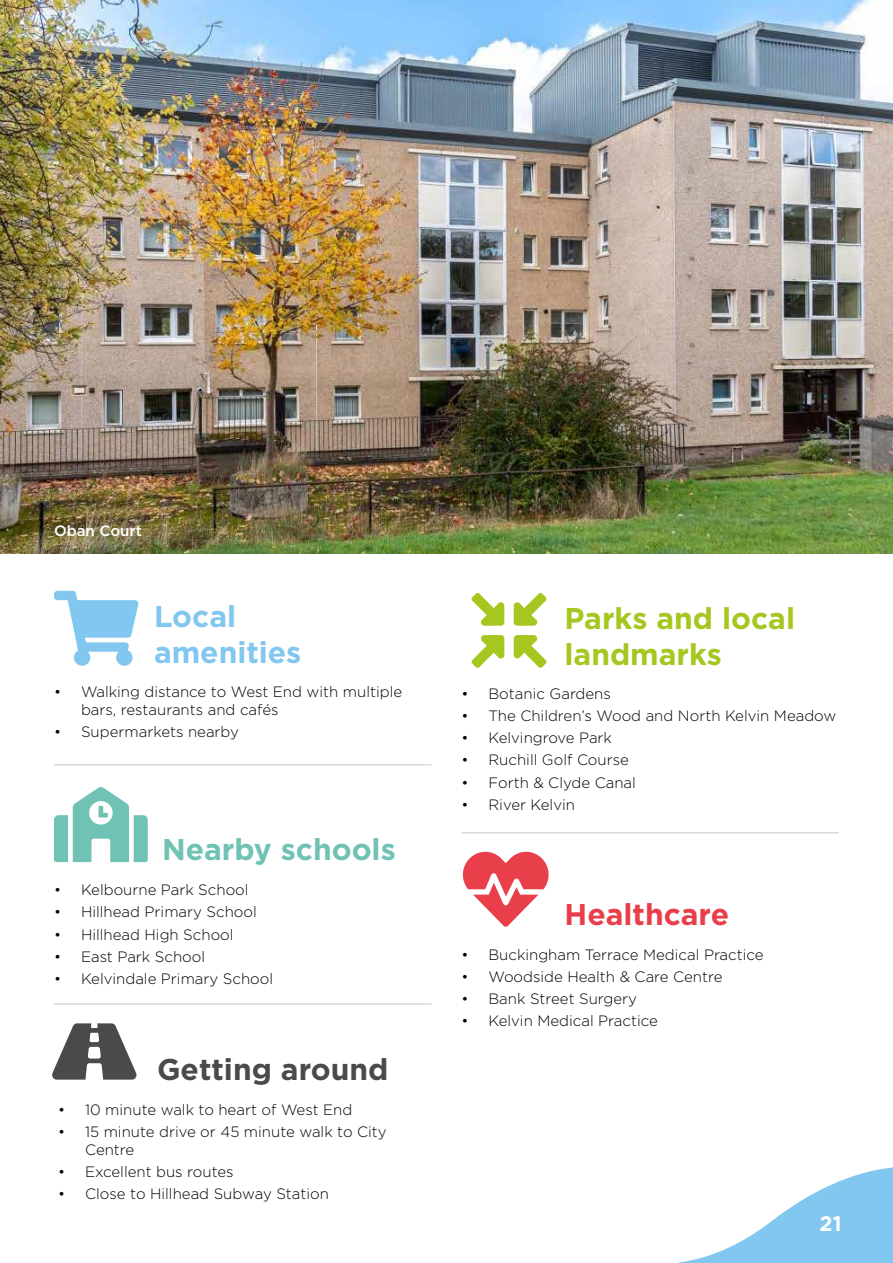
<style>
.page{position:relative;width:893px;height:1263px;background:#fff}
.page>*{position:absolute;margin:0;border:0;box-sizing:border-box;transform-origin:0 0}
.t1{font:700 30px/36px "Gotham";color:#a5c720}
.t2{font:700 30px/36px "Gotham";color:#82c7ef}
.t3{font:700 30px "Gotham";color:#4a4a49}
.t4{font:700 30px "Gotham";color:#70c2b4}
.t5{font:700 30px "Gotham";color:#e83f4b}
.t6{font:700 21px "Gotham";color:#fff}
.t7{font:300 15px/18px "Gotham";color:#000}
.t8{font:500 15px "Gotham";color:#fff}
</style>
<div class="page">
<svg style="left:680px;top:1167px;width:213px;height:96px"></svg>
<img style="left:0;top:0;width:893px;height:553px">
<svg style="left:54px;top:591px;width:85px;height:75px"></svg>
<svg style="left:54px;top:787px;width:94px;height:75px"></svg>
<svg style="left:52px;top:1023px;width:85px;height:56px"></svg>
<svg style="left:471px;top:593px;width:76px;height:75px"></svg>
<svg style="left:462px;top:851px;width:87px;height:76px"></svg>
<hr style="left:54px;top:764px;width:378px;height:1px;background:#dadada">
<hr style="left:54px;top:1003px;width:378px;height:2px;background:#dadada">
<hr style="left:461px;top:832px;width:378px;height:1px;background:#dadada">
<p class="t8" style="left:54px;top:521px;width:89px">Oban Court</p>
<h1 class="t2" style="left:154px;top:597px;width:149px">Local amenities</h1>
<p class="t7" style="left:81px;top:682px;width:323px;text-indent:-27px">• Walking distance to West End with multiple bars, restaurants and cafés</p>
<p class="t7" style="left:54px;top:722px;width:186px">• Supermarkets nearby</p>
<h1 class="t4" style="left:162px;top:832px;width:235px">Nearby schools</h1>
<p class="t7" style="left:54px;top:880px;width:196px">• Kelbourne Park School</p>
<p class="t7" style="left:54px;top:903px;width:204px">• Hillhead Primary School</p>
<p class="t7" style="left:54px;top:925px;width:181px">• Hillhead High School</p>
<p class="t7" style="left:54px;top:947px;width:153px">• East Park School</p>
<p class="t7" style="left:54px;top:969px;width:221px">• Kelvindale Primary School</p>
<h1 class="t3" style="left:157px;top:1052px;width:233px">Getting around</h1>
<p class="t7" style="left:58px;top:1100px;width:296px">• 10 minute walk to heart of West End</p>
<p class="t7" style="left:85px;top:1122px;width:303px;text-indent:-27px">• 15 minute drive or 45 minute walk to City<br>Centre</p>
<p class="t7" style="left:58px;top:1162px;width:177px">• Excellent bus routes</p>
<p class="t7" style="left:58px;top:1185px;width:272px">• Close to Hillhead Subway Station</p>
<h1 class="t1" style="left:565px;top:599px;width:232px">Parks and local landmarks</h1>
<p class="t7" style="left:461px;top:684px;width:151px">• Botanic Gardens</p>
<p class="t7" style="left:461px;top:706px;width:376px">• The Children’s Wood and North Kelvin Meadow</p>
<p class="t7" style="left:461px;top:728px;width:152px">• Kelvingrove Park</p>
<p class="t7" style="left:461px;top:751px;width:169px">• Ruchill Golf Course</p>
<p class="t7" style="left:461px;top:773px;width:176px">• Forth &amp; Clyde Canal</p>
<p class="t7" style="left:461px;top:795px;width:115px">• River Kelvin</p>
<h1 class="t5" style="left:565px;top:897px;width:166px">Healthcare</h1>
<p class="t7" style="left:461px;top:945px;width:304px">• Buckingham Terrace Medical Practice</p>
<p class="t7" style="left:461px;top:967px;width:262px">• Woodside Health &amp; Care Centre</p>
<p class="t7" style="left:461px;top:989px;width:177px">• Bank Street Surgery</p>
<p class="t7" style="left:461px;top:1011px;width:198px">• Kelvin Medical Practice</p>
<h2 class="t6" style="left:820px;top:1211px;width:23px">21</h2>
</div>
